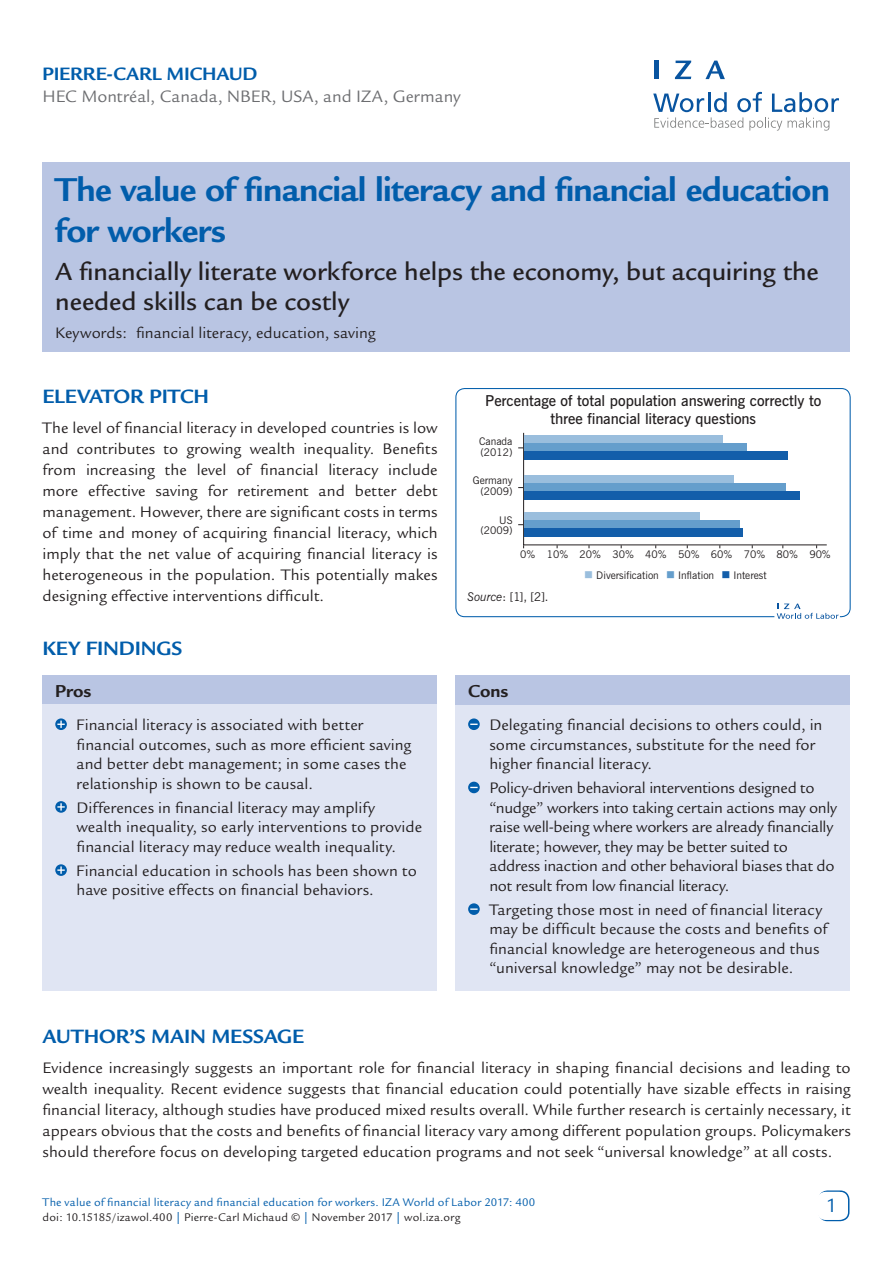
<style>
.page{position:relative;width:893px;height:1263px;background:#fff}
.page>*{position:absolute;margin:0;border:0;box-sizing:border-box;transform-origin:0 0}
.Cover__Title{font:700 36px/40.5px "Legacy Sans";letter-spacing:-.02em;color:#015dab}
.Cover__Subtitle{font:500 27px/30px "Legacy Sans";letter-spacing:-.005em;color:#231f20}
.Main__A_Level_Headin{font:700 21px "Legacy Sans";letter-spacing:-.01em;color:#015dab}
.t1{font:21px "Legacy Sans";color:#015dab}
.Cover__AuthorName{font:700 19.5px "Legacy Sans";letter-spacing:-.01em;color:#015dab}
.Cover__Pro_Con_Heade{font:700 18.75px "Legacy Sans";letter-spacing:-.005em;color:#231f20}
.Cover__Affiliation{font:18px "Legacy Sans";letter-spacing:-.005em;color:#6c6d70}
.Main__Bodytext{font:16.5px/21px "Legacy Sans";letter-spacing:.005em;color:#231f20;text-align:justify}
.Cover__Pro_Con_Bulle{font:16.5px/19.5px "Legacy Sans";color:#231f20}
.Keywords{font:16.5px "Legacy Sans";letter-spacing:.005em;color:#231f20}
.GA_Head{font:600 15px/18px "News Gothic BT";letter-spacing:-.005em;color:#231f20;text-align:center}
.t2{font:12px "Legacy Sans";letter-spacing:.015em;color:#015dab}
.t3{font:12px "Legacy Sans";letter-spacing:.015em;color:#231f20}
.Figso{font:12px "News Gothic BT";color:#231f20}
.t4{font:10.5px/10.6px "News Gothic BT";color:#231f20}
.s1{font-style:italic}
.s2{color:#015dab}
</style>
<div class="page">
<div style="left:43px;top:162px;width:807px;height:189px;background:#b9c5e3"></div>
<div style="left:818px;top:1190px;width:31px;height:31px;border:2px solid #015dab;border-radius:9px"></div>
<div style="left:817px;top:1192px;width:30px;height:28px;background:#fff;border-radius:9px"></div>
<svg style="left:653px;top:92px;width:186px;height:39px"></svg>
<hr style="left:654px;top:61px;width:4px;height:18px;background:#0854a0">
<svg style="left:675px;top:61px;width:16px;height:18px"></svg>
<svg style="left:705px;top:61px;width:20px;height:18px"></svg>
<div style="left:455px;top:675px;width:395px;height:316px;background:#e0e5f3"></div>
<div style="left:455px;top:675px;width:395px;height:29px;background:#b9c5e3"></div>
<svg style="left:468px;top:718px;width:12px;height:12px"></svg>
<svg style="left:468px;top:782px;width:12px;height:11px"></svg>
<div style="left:468px;top:903px;width:12px;height:12px;background:#015dab;border-radius:50%"></div>
<svg style="left:470px;top:908px;width:8px;height:2px"></svg>
<div style="left:43px;top:675px;width:394px;height:316px;background:#e0e5f3"></div>
<div style="left:43px;top:675px;width:394px;height:28px;background:#b9c5e3"></div>
<svg style="left:55px;top:718px;width:12px;height:12px"></svg>
<svg style="left:57px;top:720px;width:8px;height:8px"></svg>
<svg style="left:55px;top:801px;width:12px;height:12px"></svg>
<svg style="left:57px;top:803px;width:8px;height:8px"></svg>
<svg style="left:55px;top:864px;width:12px;height:12px"></svg>
<svg style="left:57px;top:866px;width:8px;height:8px"></svg>
<div style="left:455px;top:388px;width:396px;height:229px;border:1px solid #015dab;border-radius:9px"></div>
<div style="left:774px;top:602px;width:66px;height:19px;background:#fff"></div>
<svg style="left:777px;top:604px;width:62px;height:15px"></svg>
<svg style="left:518px;top:433px;width:309px;height:115px"></svg>
<p class="Cover__AuthorName" style="left:43px;top:63px;width:216px">PIERRE-CARL MICHAUD</p>
<p class="Cover__Affiliation" style="left:43px;top:86px;width:420px">HEC Montréal, Canada, NBER, USA, and IZA, Germany</p>
<p class="Cover__Title" style="left:55px;top:170px;width:776px">The value of financial literacy and financial education for workers</p>
<p class="Cover__Subtitle" style="left:55px;top:257px;width:765px">A financially literate workforce helps the economy, but acquiring the needed skills can be costly</p>
<p class="Keywords" style="left:55px;top:324px;width:322px">Keywords: financial literacy, education, saving</p>
<p class="Main__A_Level_Headin" style="left:42px;top:385px;width:168px">ELEVATOR PITCH</p>
<p class="Main__Bodytext" style="left:42px;top:417px;width:397px">The level of financial literacy in developed countries is low and contributes to growing wealth inequality. Benefits from increasing the level of financial literacy include more effective saving for retirement and better debt management. However, there are significant costs in terms of time and money of acquiring financial literacy, which imply that the net value of acquiring financial literacy is heterogeneous in the population. This potentially makes designing effective interventions difficult.</p>
<p class="Main__A_Level_Headin" style="left:42px;top:637px;width:141px">KEY FINDINGS</p>
<p class="Cover__Pro_Con_Heade" style="left:55px;top:680px;width:38px">Pros</p>
<p class="Cover__Pro_Con_Bulle" style="left:77px;top:715px;width:336px">Financial literacy is associated with better financial outcomes, such as more efficient saving and better debt management; in some cases the relationship is shown to be causal.</p>
<p class="Cover__Pro_Con_Bulle" style="left:77px;top:798px;width:347px">Differences in financial literacy may amplify wealth inequality, so early interventions to provide financial literacy may reduce wealth inequality.</p>
<p class="Cover__Pro_Con_Bulle" style="left:77px;top:861px;width:342px">Financial education in schools has been shown to have positive effects on financial behaviors.</p>
<p class="GA_Head" style="left:485px;top:392px;width:337px">Percentage of total population answering correctly to three financial literacy questions</p>
<p class="t4" style="left:479px;top:436px;width:35px">Canada (2012)</p>
<p class="t4" style="left:473px;top:475px;width:41px;text-align:right">Germany (2009)</p>
<p class="t4" style="left:480px;top:514px;width:34px;text-align:right">US (2009)</p>
<p class="t4" style="left:596px;top:544px;width:236px;line-height:20.4px;text-indent:-76px">0% 10% 20% 30% 40% 50% 60% 70% 80% 90%<br>Diversification</p>
<p class="t4" style="left:678px;top:569px;width:38px">Inflation</p>
<p class="t4" style="left:733px;top:569px;width:35px">Interest</p>
<p class="Figso" style="left:467px;top:589px;width:83px"><span class="s1">Source</span>: [1], [2].</p>
<p class="Cover__Pro_Con_Heade" style="left:468px;top:680px;width:42px">Cons</p>
<p class="Cover__Pro_Con_Bulle" style="left:489px;top:715px;width:335px">Delegating financial decisions to others could, in some circumstances, substitute for the need for higher financial literacy.</p>
<p class="Cover__Pro_Con_Bulle" style="left:489px;top:778px;width:349px">Policy-driven behavioral interventions designed to “nudge” workers into taking certain actions may only raise well-being where workers are already financially literate; however, they may be better suited to address inaction and other behavioral biases that do not result from low financial literacy.</p>
<p class="Cover__Pro_Con_Bulle" style="left:489px;top:900px;width:339px">Targeting those most in need of financial literacy may be difficult because the costs and benefits of financial knowledge are heterogeneous and thus “universal knowledge” may not be desirable.</p>
<p class="Main__A_Level_Headin" style="left:43px;top:1024px;width:263px">AUTHOR’S MAIN MESSAGE</p>
<p class="Main__Bodytext" style="left:43px;top:1057px;width:810px">Evidence increasingly suggests an important role for financial literacy in shaping financial decisions and leading to wealth inequality. Recent evidence suggests that financial education could potentially have sizable effects in raising financial literacy, although studies have produced mixed results overall. While further research is certainly necessary, it appears obvious that the costs and benefits of financial literacy vary among different population groups. Policymakers should therefore focus on developing targeted education programs and not seek “universal knowledge” at all costs.</p>
<p class="t2" style="left:43px;top:1196px;width:494px">The value of financial literacy and financial education for workers. IZA World of Labor 2017: 400</p>
<p class="t3" style="left:43px;top:1211px;width:419px">doi: 10.15185/izawol.400 <span class="s2">|</span> Pierre-Carl Michaud © <span class="s2">|</span> November 2017 <span class="s2">|</span> wol.iza.org</p>
<p class="t1" style="left:828px;top:1194px;width:13px">1</p>
</div>
